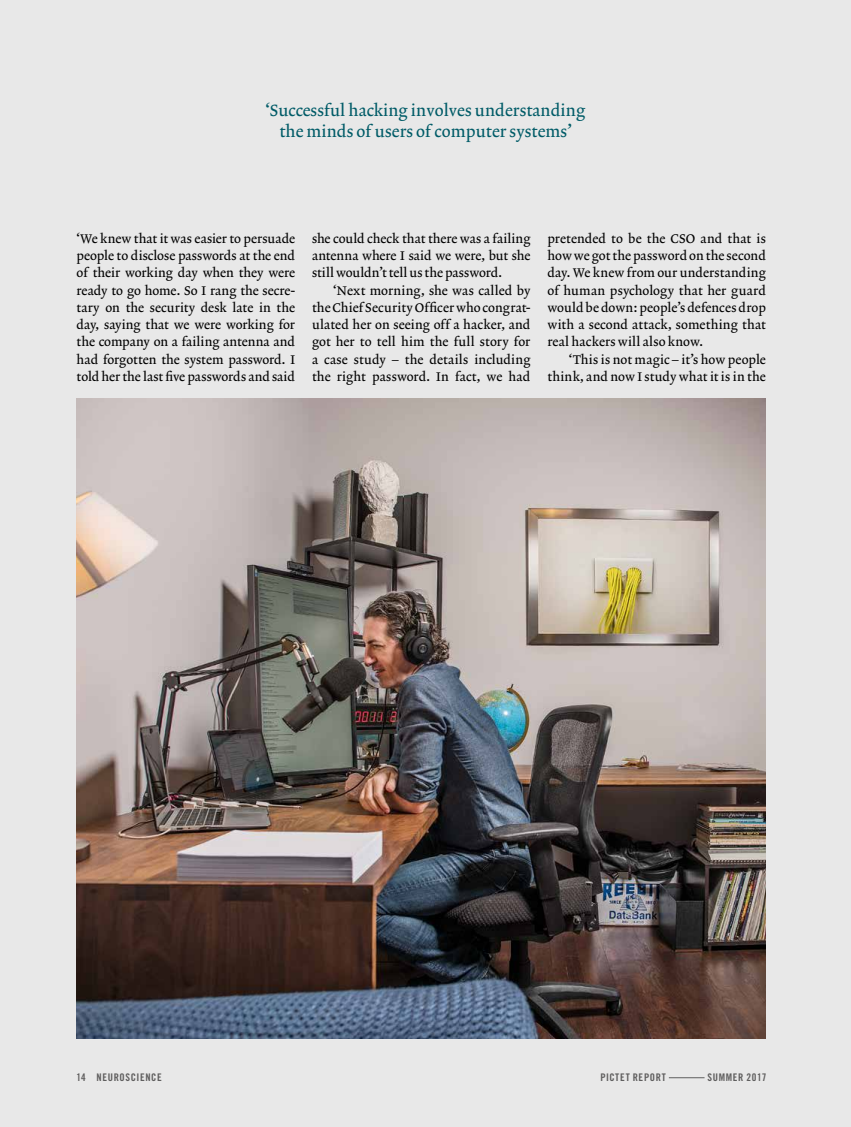
<style>
.page{position:relative;width:851px;height:1127px;background:#fff}
.page>*{position:absolute;margin:0;border:0;box-sizing:border-box;transform-origin:0 0}
.t1{font:16.5px/21px "Lexicon No 2 Roman A Txt";letter-spacing:.005em;color:#005b67;text-align:center}
.t2{font:12.75px/17.2px "Lexicon No 2 Roman A Txt";letter-spacing:.005em;color:#000;text-align:justify}
.t3{font:10.5px "Trade Gothic LT Std Bd Cn 20";letter-spacing:.06em;color:#5f5e5e}
</style>
<div class="page">
<div style="left:0;top:0;width:850px;height:1127px;background:#e8e8e8"></div>
<img style="left:77px;top:398px;width:688px;height:641px">
<hr style="left:668px;top:1077px;width:36px;height:1px;background:#5f5e5e">
<p class="t1" style="left:265px;top:101px;width:321px">‘Successful hacking involves understanding the minds of users of computer systems’</p>
<p class="t2" style="left:77px;top:230px;width:220px">‘We knew that it was easier to persuade people to disclose passwords at the end of their working day when they were ready to go home. So I rang the secre&shy;tary on the security desk late in the day, saying that we were working for the company on a failing antenna and had forgotten the system password. I told her the last five passwords and said</p>
<p class="t2" style="left:312px;top:230px;width:220px">she could check that there was a failing antenna where I said we were, but she still wouldn’t tell us the password.</p>
<p class="t2" style="left:312px;top:282px;width:220px;text-indent:21px">‘Next morning, she was called by the Chief Security Officer who congrat&shy;ulated her on seeing off a hacker, and got her to tell him the full story for a case study – the details including the right password. In fact, we had</p>
<p class="t2" style="left:547px;top:230px;width:220px">pretended to be the CSO and that is how we got the password on the second day. We knew from our understanding of human psychology that her guard would be down: people’s defences drop with a second attack, something that real hackers will also know.</p>
<p class="t2" style="left:547px;top:351px;width:220px;text-align:right">‘This is not magic – it’s how people think, and now I study what it is in the</p>
<p class="t3" style="left:77px;top:1071px;width:87px">14 NEUROSCIENCE</p>
<p class="t3" style="left:600px;top:1071px;width:67px">PICTET REPORT</p>
<p class="t3" style="left:707px;top:1071px;width:60px">SUMMER 2017</p>
</div>
